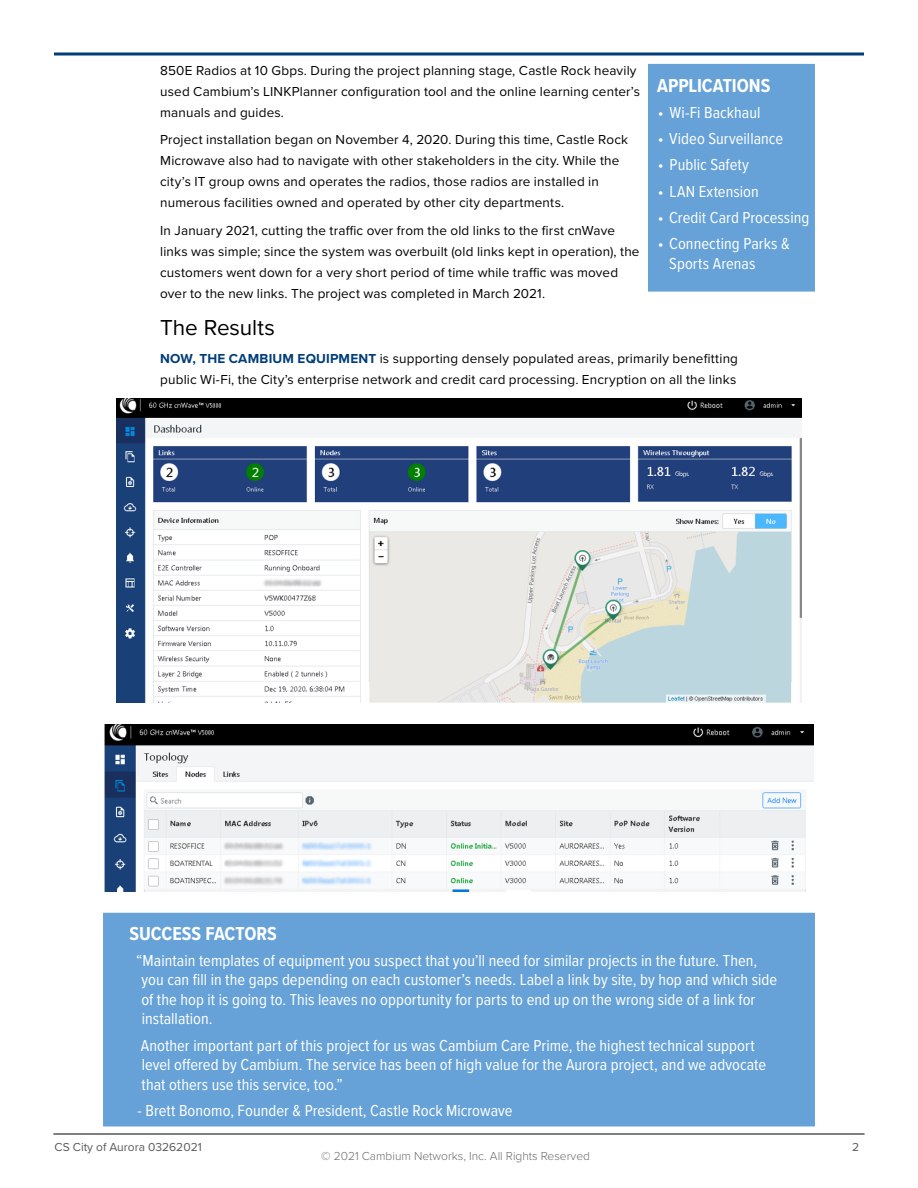
<style>
.page{position:relative;width:918px;height:1188px;background:#fff}
.page>*{position:absolute;margin:0;border:0;box-sizing:border-box;transform-origin:0 0}
.t1{font:22.5px "Proxima Nova";letter-spacing:-.005em;color:#000}
.t2{font:700 19.5px "Proxima Nova Cond";letter-spacing:-.005em;color:#fff}
.t3{font:16.5px/19.5px "Proxima Nova Cond";color:#fff}
.t4{font:13.5px/21px "Proxima Nova";letter-spacing:.01em;color:#000}
.t5{font:300 12px "Proxima Nova";color:#6b6c6f}
.t6{font:12px "Proxima Nova";color:#58595b}
.s1{font-weight:700;color:#003d79}
</style>
<div class="page">
<hr style="left:53px;top:1134px;width:812px;height:1px;background:#000">
<svg style="left:54px;top:52px;width:810px;height:4px;background:#3f6d9a"></svg>
<div style="left:648px;top:64px;width:167px;height:228px;background:#66a2d7"></div>
<img style="left:117px;top:398px;width:684px;height:305px">
<img style="left:104px;top:724px;width:710px;height:167px">
<div style="left:103px;top:913px;width:712px;height:213px;background:#66a2d7"></div>
<p class="t4" style="left:160px;top:59px;width:481px">850E Radios at 10 Gbps. During the project planning stage, Castle Rock heavily used Cambium’s LINKPlanner configuration tool and the online learning center’s manuals and guides.</p>
<p class="t4" style="left:160px;top:129px;width:469px">Project installation began on November 4, 2020. During this time, Castle Rock Microwave also had to navigate with other stakeholders in the city. While the city’s IT group owns and operates the radios, those radios are installed in numerous facilities owned and operated by other city departments.</p>
<p class="t4" style="left:160px;top:220px;width:481px">In January 2021, cutting the traffic over from the old links to the first cnWave links was simple; since the system was overbuilt (old links kept in operation), the customers went down for a very short period of time while traffic was moved over to the new links. The project was completed in March 2021.</p>
<h1 class="t1" style="left:160px;top:311px;width:116px">The Results</h1>
<p class="t4" style="left:160px;top:347px;width:579px"><span class="s1">NOW, THE CAMBIUM EQUIPMENT</span> is supporting densely populated areas, primarily benefitting public Wi-Fi, the City’s enterprise network and credit card processing. Encryption on all the links</p>
<h2 class="t2" style="left:657px;top:71px;width:115px">APPLICATIONS</h2>
<p class="t3" style="left:658px;top:102px;width:104px">• Wi-Fi Backhaul</p>
<p class="t3" style="left:658px;top:128px;width:127px">• Video Surveillance</p>
<p class="t3" style="left:658px;top:155px;width:93px">• Public Safety</p>
<p class="t3" style="left:658px;top:181px;width:102px">• LAN Extension</p>
<p class="t3" style="left:658px;top:207px;width:153px">• Credit Card Processing</p>
<p class="t3" style="left:669px;top:233px;width:122px;text-indent:-11px">• Connecting Parks &amp;<br>Sports Arenas</p>
<h2 class="t2" style="left:130px;top:919px;width:149px">SUCCESS FACTORS</h2>
<p class="t3" style="left:141px;top:950px;width:637px;text-indent:-5px">“Maintain templates of equipment you suspect that you’ll need for similar projects in the future. Then, you can fill in the gaps depending on each customer’s needs. Label a link by site, by hop and which side of the hop it is going to. This leaves no opportunity for parts to end up on the wrong side of a link for installation.</p>
<p class="t3" style="left:141px;top:1035px;width:627px">Another important part of this project for us was Cambium Care Prime, the highest technical support level offered by Cambium. The service has been of high value for the Aurora project, and we advocate that others use this service, too.”</p>
<p class="t3" style="left:138px;top:1100px;width:376px">- Brett Bonomo, Founder &amp; President, Castle Rock Microwave</p>
<p class="t6" style="left:55px;top:1138px;width:149px">CS City of Aurora 03262021</p>
<p class="t6" style="left:852px;top:1138px;width:9px">2</p>
<p class="t5" style="left:321px;top:1147px;width:270px">© 2021 Cambium Networks, Inc. All Rights Reserved</p>
</div>
